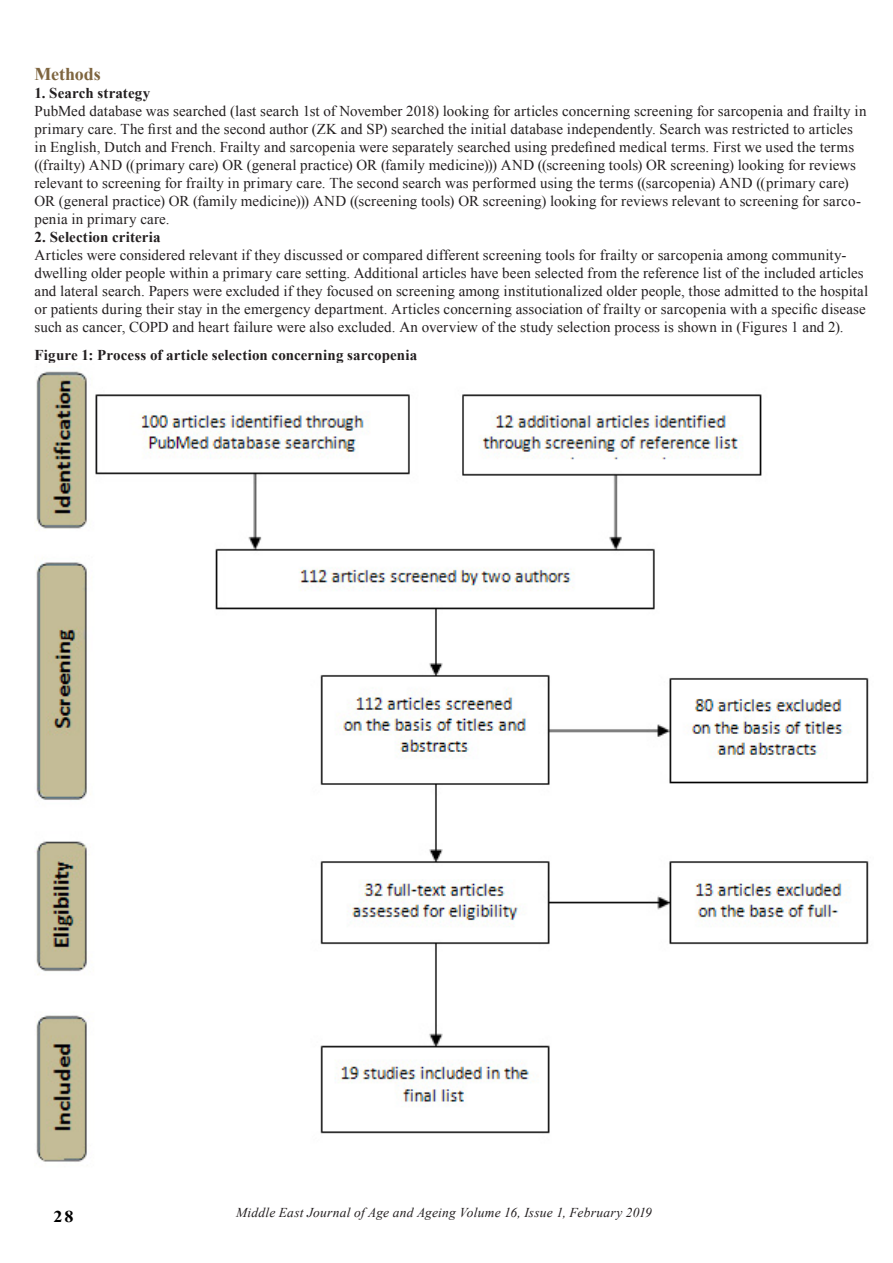
<style>
.page{position:relative;width:893px;height:1263px;background:#fff}
.page>*{position:absolute;margin:0;border:0;box-sizing:border-box;transform-origin:0 0}
.Author{font:700 18px "Times New Roman";letter-spacing:-.005em;color:#7e653f}
.t1{font:italic 16.5px "Times New Roman";color:#000}
.t2{font:700 16.5px "Times New Roman";color:#000;scale:1.1 1}
.Author-2{font:15px/18px "Times New Roman";letter-spacing:.005em;color:#231f20}
.Author-3{font:700 15px "Times New Roman";letter-spacing:.005em;color:#231f20}
.mejaa_table___figure{font:italic 13.5px "Times New Roman";letter-spacing:.015em;color:#231f20}
</style>
<div class="page">
<img style="left:36px;top:371px;width:833px;height:791px">
<p class="Author" style="left:34px;top:61px;width:68px">Methods</p>
<p class="Author-3" style="left:34px;top:82px;width:117px">1. Search strategy</p>
<p class="Author-2" style="left:34px;top:101px;width:833px">PubMed database was searched (last search 1st of November 2018) looking for articles concerning screening for sarcopenia and frailty in primary care. The first and the second author (ZK and SP) searched the initial database independently. Search was restricted to articles in English, Dutch and French. Frailty and sarcopenia were separately searched using predefined medical terms. First we used the terms ((frailty) AND ((primary care) OR (general practice) OR (family medicine))) AND ((screening tools) OR screening) looking for reviews relevant to screening for frailty in primary care. The second search was performed using the terms ((sarcopenia) AND ((primary care)<br>OR (general practice) OR (family medicine))) AND ((screening tools) OR screening) looking for reviews relevant to screening for sarco&shy;penia in primary care.</p>
<p class="Author-3" style="left:34px;top:226px;width:128px">2. Selection criteria</p>
<p class="Author-2" style="left:34px;top:245px;width:835px">Articles were considered relevant if they discussed or compared different screening tools for frailty or sarcopenia among community&shy;dwelling older people within a primary care setting. Additional articles have been selected from the reference list of the included articles and lateral search. Papers were excluded if they focused on screening among institutionalized older people, those admitted to the hospital or patients during their stay in the emergency department. Articles concerning association of frailty or sarcopenia with a specific disease such as cancer, COPD and heart failure were also excluded. An overview of the study selection process is shown in (Figures 1 and 2).</p>
<p class="Author-3" style="left:34px;top:345px;width:384px">Figure 1: Process of article selection concerning sarcopenia</p>
<p class="t2" style="left:54px;top:1205px;width:20px">28</p>
<p class="mejaa_table___figure" style="left:236px;top:1203px;width:417px">Middle East Journal of Age and Ageing Volume 16, Issue 1, February 2019</p>
<p class="t1" style="left:247px;top:1205px;width:425px">Middle East Journal of Age and Ageing 2009; Volume 6, Issue 5</p>
</div>
